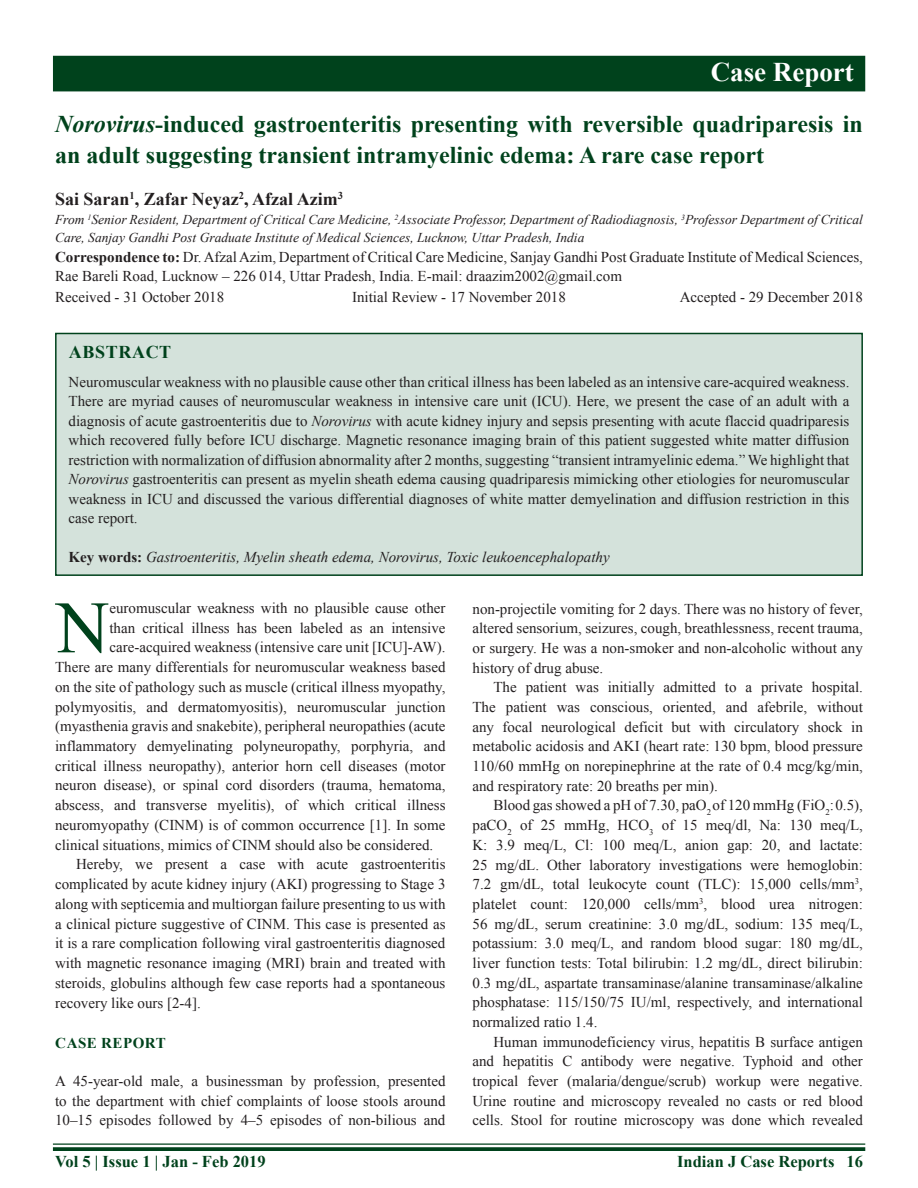
<style>
.page{position:relative;width:918px;height:1188px;background:#fff}
.page>*{position:absolute;margin:0;border:0;box-sizing:border-box;transform-origin:0 0}
.DROP_CAP_TX{font:73.95px "Times New Roman";color:#00421c}
.AH{font:700 27px "Times New Roman";color:#fff}
.AT{font:700 24px/31.5px "Times New Roman";color:#00421c}
.AU{font:700 18px "Times New Roman";color:#231f20}
.ABSH{font:700 18px "Times New Roman";letter-spacing:.035em;color:#00421c}
.RF{font:700 16.5px "Times New Roman";color:#00421c}
.TX{font:15px/19.6px "Times New Roman";color:#231f20;text-align:justify}
.ABS{font:15px/19.5px "Times New Roman";color:#231f20;text-align:justify}
.DROP_CAP_TX-2{font:15px "Times New Roman";color:#231f20}
.TXFL{font:15px/19.6px "Times New Roman";color:#231f20;text-align:justify}
.ADD{font:15px/19.5px "Times New Roman";color:#231f20}
.KWD{font:italic 15px "Times New Roman";color:#231f20}
.HIS{font:15px "Times New Roman";color:#231f20}
.t1{font:700 15px "Times New Roman";letter-spacing:.035em;color:#00421c}
.AFF{font:italic 13.5px/18px "Times New Roman";color:#231f20}
.s1{font-style:italic}
.s2{font-weight:700}
.s3{font-weight:700;font-style:normal}
</style>
<div class="page">
<hr style="left:53px;top:1143px;width:812px;height:2px;background:#00421c">
<svg style="left:53px;top:1147px;width:812px;height:4px;background:#0f4d29"></svg>
<div style="left:53px;top:56px;width:812px;height:35px;background:#00421c"></div>
<div style="left:56px;top:333px;width:806px;height:242px;background:#d4e2db"></div>
<div style="left:55px;top:333px;width:808px;height:243px;border:2px solid #00421c"></div>
<p class="AH" style="left:711px;top:52px;width:145px">Case Report</p>
<p class="AT" style="left:55px;top:107px;width:809px"><span class="s1">Norovirus</span>-induced gastroenteritis presenting with reversible quadriparesis in an adult suggesting transient intramyelinic edema: A rare case report</p>
<p class="AU" style="left:55px;top:186px;width:289px">Sai Saran<sup>1</sup>, Zafar Neyaz<sup>2</sup>, Afzal Azim<sup>3</sup></p>
<p class="AFF" style="left:55px;top:210px;width:809px">From <sup>1</sup>Senior Resident, Department of Critical Care Medicine, <sup>2</sup>Associate Professor, Department of Radiodiagnosis, <sup>3</sup>Professor Department of Critical<br>Care, Sanjay Gandhi Post Graduate Institute of Medical Sciences, Lucknow, Uttar Pradesh, India</p>
<p class="ADD" style="left:55px;top:246px;width:809px"><span class="s2">Correspondence to:</span> Dr.Afzal Azim, Department of Critical Care Medicine, Sanjay Gandhi Post Graduate Institute of Medical Sciences,<br>Rae Bareli Road, Lucknow – 226 014, Uttar Pradesh, India. E-mail: draazim2002@gmail.com</p>
<p class="HIS" style="left:55px;top:286px;width:171px">Received - 31 October 2018</p>
<p class="HIS" style="left:352px;top:286px;width:215px">Initial Review - 17 November 2018</p>
<p class="HIS" style="left:680px;top:286px;width:185px">Accepted - 29 December 2018</p>
<p class="ABSH" style="left:69px;top:339px;width:104px">ABSTRACT</p>
<p class="ABS" style="left:69px;top:372px;width:782px">Neuromuscular weakness with no plausible cause other than critical illness has been labeled as an intensive care-acquired weakness.<br>There are myriad causes of neuromuscular weakness in intensive care unit (ICU). Here, we present the case of an adult with a diagnosis of acute gastroenteritis due to <span class="s1">Norovirus</span> with acute kidney injury and sepsis presenting with acute flaccid quadriparesis which recovered fully before ICU discharge. Magnetic resonance imaging brain of this patient suggested white matter diffusion restriction with normalization of diffusion abnormality after 2 months, suggesting “transient intramyelinic edema.” We highlight that <span class="s1">Norovirus</span> gastroenteritis can present as myelin sheath edema causing quadriparesis mimicking other etiologies for neuromuscular weakness in ICU and discussed the various differential diagnoses of white matter demyelination and diffusion restriction in this case report.</p>
<p class="KWD" style="left:69px;top:547px;width:543px"><span class="s3">Key words:</span> Gastroenteritis, Myelin sheath edema, Norovirus, Toxic leukoencephalopathy</p>
<p class="DROP_CAP_TX" style="left:56px;top:575px;width:55px">N</p>
<p class="DROP_CAP_TX-2" style="left:109px;top:598px;width:338px">euromuscular weakness with no plausible cause other</p>
<p class="DROP_CAP_TX-2" style="left:109px;top:617px;width:338px">than critical illness has been labeled as an intensive</p>
<p class="DROP_CAP_TX-2" style="left:109px;top:637px;width:338px">care-acquired weakness (intensive care unit [ICU]-AW).</p>
<p class="DROP_CAP_TX-2" style="left:55px;top:656px;width:392px">There are many differentials for neuromuscular weakness based</p>
<p class="DROP_CAP_TX-2" style="left:55px;top:676px;width:392px">on the site of pathology such as muscle (critical illness myopathy,</p>
<p class="DROP_CAP_TX-2" style="left:55px;top:696px;width:392px">polymyositis, and dermatomyositis), neuromuscular junction</p>
<p class="DROP_CAP_TX-2" style="left:55px;top:716px;width:392px">(myasthenia gravis and snakebite), peripheral neuropathies (acute</p>
<p class="DROP_CAP_TX-2" style="left:55px;top:735px;width:392px">inflammatory demyelinating polyneuropathy, porphyria, and</p>
<p class="DROP_CAP_TX-2" style="left:55px;top:755px;width:392px">critical illness neuropathy), anterior horn cell diseases (motor</p>
<p class="DROP_CAP_TX-2" style="left:55px;top:775px;width:392px">neuron disease), or spinal cord disorders (trauma, hematoma,</p>
<p class="DROP_CAP_TX-2" style="left:55px;top:795px;width:392px">abscess, and transverse myelitis), of which critical illness</p>
<p class="DROP_CAP_TX-2" style="left:55px;top:814px;width:392px">neuromyopathy (CINM) is of common occurrence [1]. In some</p>
<p class="DROP_CAP_TX-2" style="left:55px;top:834px;width:380px">clinical situations, mimics of CINM should also be considered.</p>
<p class="TX" style="left:55px;top:854px;width:392px;text-indent:21px">Hereby, we present a case with acute gastroenteritis complicated by acute kidney injury (AKI) progressing to Stage 3 along with septicemia and multiorgan failure presenting to us with a clinical picture suggestive of CINM. This case is presented as it is a rare complication following viral gastroenteritis diagnosed with magnetic resonance imaging (MRI) brain and treated with steroids, globulins although few case reports had a spontaneous recovery like ours [2-4].</p>
<h1 class="t1" style="left:55px;top:1032px;width:112px">CASE REPORT</h1>
<p class="TXFL" style="left:55px;top:1071px;width:392px">A 45-year-old male, a businessman by profession, presented to the department with chief complaints of loose stools around 10–15 episodes followed by 4–5 episodes of non-bilious and</p>
<p class="TXFL" style="left:472px;top:598px;width:392px">non-projectile vomiting for 2 days. There was no history of fever, altered sensorium, seizures, cough, breathlessness, recent trauma, or surgery. He was a non-smoker and non-alcoholic without any history of drug abuse.</p>
<p class="TX" style="left:472px;top:677px;width:392px;text-indent:21px">The patient was initially admitted to a private hospital.<br>The patient was conscious, oriented, and afebrile, without any focal neurological deficit but with circulatory shock in metabolic acidosis and AKI (heart rate: 130 bpm, blood pressure 110/60 mmHg on norepinephrine at the rate of 0.4 mcg/kg/min, and respiratory rate: 20 breaths per min).</p>
<p class="TX" style="left:472px;top:795px;width:392px;text-indent:21px">Blood gas showed a pH of 7.30, paO<sub>2</sub> of 120 mmHg (FiO<sub>2</sub>:0.5), paCO<sub>2</sub> of 25 mmHg, HCO<sub>3</sub> of 15 meq/dl, Na: 130 meq/L, K: 3.9 meq/L, Cl: 100 meq/L, anion gap: 20, and lactate:<br>25 mg/dL. Other laboratory investigations were hemoglobin:<br>7.2 gm/dL, total leukocyte count (TLC): 15,000 cells/mm<sup>3</sup>, platelet count: 120,000 cells/mm<sup>3</sup>, blood urea nitrogen:<br>56 mg/dL, serum creatinine: 3.0 mg/dL, sodium: 135 meq/L, potassium: 3.0 meq/L, and random blood sugar: 180 mg/dL, liver function tests: Total bilirubin: 1.2 mg/dL, direct bilirubin:<br>0.3 mg/dL, aspartate transaminase/alanine transaminase/alkaline phosphatase: 115/150/75 IU/ml, respectively, and international normalized ratio 1.4.</p>
<p class="TX" style="left:472px;top:1031px;width:392px;text-indent:21px">Human immunodeficiency virus, hepatitis B surface antigen and hepatitis C antibody were negative. Typhoid and other tropical fever (malaria/dengue/scrub) workup were negative.<br>Urine routine and microscopy revealed no casts or red blood cells. Stool for routine microscopy was done which revealed</p>
<p class="RF" style="left:55px;top:1150px;width:212px">Vol 5 | Issue 1 | Jan - Feb 2019</p>
<p class="RF" style="left:677px;top:1150px;width:187px">Indian J Case Reports 16</p>
</div>
